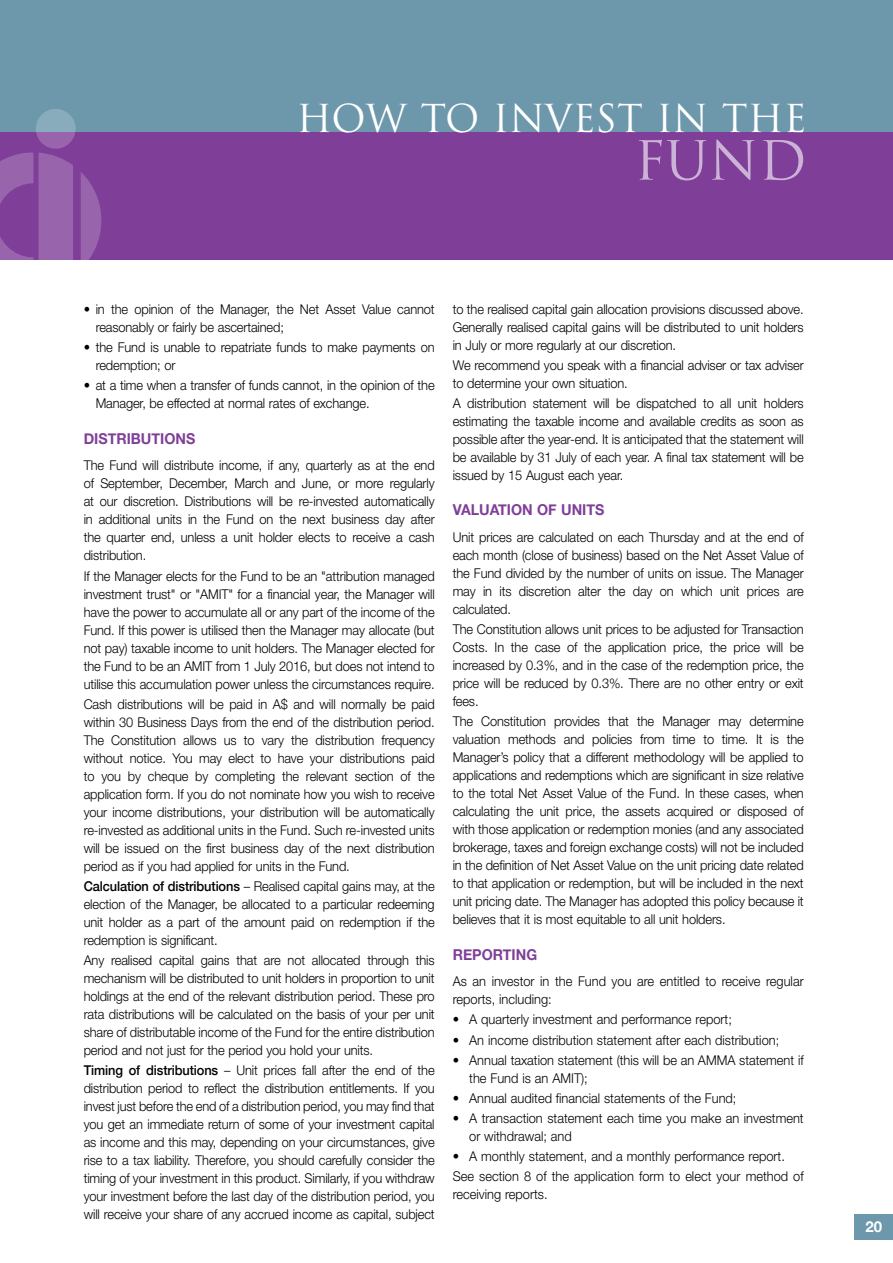
<style>
.page{position:relative;width:893px;height:1263px;background:#fff}
.page>*{position:absolute;margin:0;border:0;box-sizing:border-box;transform-origin:0 0}
.t1{font:52.5px "Trajan";color:#ccb2d6}
.t2{font:37.5px "Trajan";color:#fff}
.t3{font:700 15px "Helvetica Neue";color:#7f3f98;scale:.95 1}
.t4{font:700 15px "Helvetica Neue";color:#fff}
.t5{font:300 13.5px/18px "Helvetica Neue";letter-spacing:-.01em;color:#000;text-align:justify;scale:.95 1}
.s1{font-weight:500}
</style>
<div class="page">
<div style="left:855px;top:1214px;width:38px;height:25px;background:#6d98ac"></div>
<div style="left:0;top:132px;width:893px;height:127px;background:#7f3f98"></div>
<div style="left:0;top:0;width:893px;height:132px;background:#6d98ac"></div>
<div style="left:39px;top:153px;width:34px;height:106px;background:#9864ac"></div>
<svg style="left:36px;top:109px;width:40px;height:40px"></svg>
<svg style="left:0;top:152px;width:33px;height:107px"></svg>
<svg style="left:81px;top:172px;width:20px;height:87px"></svg>
<h2 class="t2" style="left:297px;top:95px;width:511px">HOW TO INVEST IN THE</h2>
<h1 class="t1" style="left:634px;top:129px;width:174px">FUND</h1>
<p class="t5" style="left:96px;top:300px;width:358px;text-indent:-12px">• in the opinion of the Manager, the Net Asset Value cannot reasonably or fairly be ascertained;</p>
<p class="t5" style="left:96px;top:338px;width:358px;text-indent:-12px">• the Fund is unable to repatriate funds to make payments on redemption; or</p>
<p class="t5" style="left:96px;top:376px;width:358px;text-indent:-12px">• at a time when a transfer of funds cannot, in the opinion of the<br>Manager, be effected at normal rates of exchange.</p>
<p class="t3" style="left:84px;top:427px;width:119px">DISTRIBUTIONS</p>
<p class="t5" style="left:84px;top:456px;width:371px">The Fund will distribute income, if any, quarterly as at the end of September, December, March and June, or more regularly at our discretion. Distributions will be re-invested automatically in additional units in the Fund on the next business day after the quarter end, unless a unit holder elects to receive a cash distribution.</p>
<p class="t5" style="left:84px;top:566px;width:371px">If the Manager elects for the Fund to be an "attribution managed investment trust" or "AMIT" for a financial year, the Manager will have the power to accumulate all or any part of the income of the Fund. If this power is utilised then the Manager may allocate (but not pay) taxable income to unit holders. The Manager elected for the Fund to be an AMIT from 1 July 2016, but does not intend to utilise this accumulation power unless the circumstances require.</p>
<p class="t5" style="left:84px;top:694px;width:371px">Cash distributions will be paid in A$ and will normally be paid within 30 Business Days from the end of the distribution period.<br>The Constitution allows us to vary the distribution frequency without notice. You may elect to have your distributions paid to you by cheque by completing the relevant section of the application form. If you do not nominate how you wish to receive your income distributions, your distribution will be automatically re-invested as additional units in the Fund. Such re-invested units will be issued on the first business day of the next distribution period as if you had applied for units in the Fund.</p>
<p class="t5" style="left:84px;top:877px;width:371px"><span class="s1">Calculation of distributions</span> – Realised capital gains may, at the election of the Manager, be allocated to a particular redeeming unit holder as a part of the amount paid on redemption if the redemption is significant.</p>
<p class="t5" style="left:84px;top:951px;width:371px">Any realised capital gains that are not allocated through this mechanism will be distributed to unit holders in proportion to unit holdings at the end of the relevant distribution period. These pro rata distributions will be calculated on the basis of your per unit share of distributable income of the Fund for the entire distribution period and not just for the period you hold your units.</p>
<p class="t5" style="left:84px;top:1061px;width:371px"><span class="s1">Timing of distributions</span> – Unit prices fall after the end of the distribution period to reflect the distribution entitlements. If you invest just before the end of a distribution period, you may find that you get an immediate return of some of your investment capital as income and this may, depending on your circumstances, give rise to a tax liability. Therefore, you should carefully consider the timing of your investment in this product. Similarly, if you withdraw your investment before the last day of the distribution period, you will receive your share of any accrued income as capital, subject</p>
<p class="t5" style="left:453px;top:300px;width:371px">to the realised capital gain allocation provisions discussed above.<br>Generally realised capital gains will be distributed to unit holders in July or more regularly at our discretion.</p>
<p class="t5" style="left:453px;top:356px;width:371px">We recommend you speak with a financial adviser or tax adviser to determine your own situation.</p>
<p class="t5" style="left:453px;top:394px;width:371px">A distribution statement will be dispatched to all unit holders estimating the taxable income and available credits as soon as possible after the year-end. It is anticipated that the statement will be available by 31 July of each year. A final tax statement will be issued by 15 August each year.</p>
<p class="t3" style="left:453px;top:498px;width:161px">VALUATION OF UNITS</p>
<p class="t5" style="left:453px;top:528px;width:371px">Unit prices are calculated on each Thursday and at the end of each month (close of business) based on the Net Asset Value of the Fund divided by the number of units on issue. The Manager may in its discretion alter the day on which unit prices are calculated.</p>
<p class="t5" style="left:453px;top:620px;width:371px">The Constitution allows unit prices to be adjusted for Transaction Costs. In the case of the application price, the price will be increased by 0.3%, and in the case of the redemption price, the price will be reduced by 0.3%. There are no other entry or exit fees.</p>
<p class="t5" style="left:453px;top:712px;width:371px">The Constitution provides that the Manager may determine valuation methods and policies from time to time. It is the Manager’s policy that a different methodology will be applied to applications and redemptions which are significant in size relative to the total Net Asset Value of the Fund. In these cases, when calculating the unit price, the assets acquired or disposed of with those application or redemption monies (and any associated brokerage, taxes and foreign exchange costs) will not be included in the definition of Net Asset Value on the unit pricing date related to that application or redemption, but will be included in the next unit pricing date. The Manager has adopted this policy because it believes that it is most equitable to all unit holders.</p>
<p class="t3" style="left:453px;top:943px;width:90px">REPORTING</p>
<p class="t5" style="left:453px;top:972px;width:371px">As an investor in the Fund you are entitled to receive regular reports, including:</p>
<p class="t5" style="left:453px;top:1010px;width:295px">• A quarterly investment and performance report;</p>
<p class="t5" style="left:453px;top:1030px;width:345px">• An income distribution statement after each distribution;</p>
<p class="t5" style="left:469px;top:1050px;width:354px;text-indent:-16px">• Annual taxation statement (this will be an AMMA statement if the Fund is an AMIT);</p>
<p class="t5" style="left:453px;top:1089px;width:300px">• Annual audited financial statements of the Fund;</p>
<p class="t5" style="left:469px;top:1109px;width:354px;text-indent:-16px">• A transaction statement each time you make an investment or withdrawal; and</p>
<p class="t5" style="left:453px;top:1146px;width:371px;line-height:20.1px">• A monthly statement, and a monthly performance report.<br>See section 8 of the application form to elect your method of</p>
<p class="t5" style="left:453px;top:1185px;width:101px">receiving reports.</p>
<p class="t4" style="left:865px;top:1214px;width:18px">20</p>
</div>
